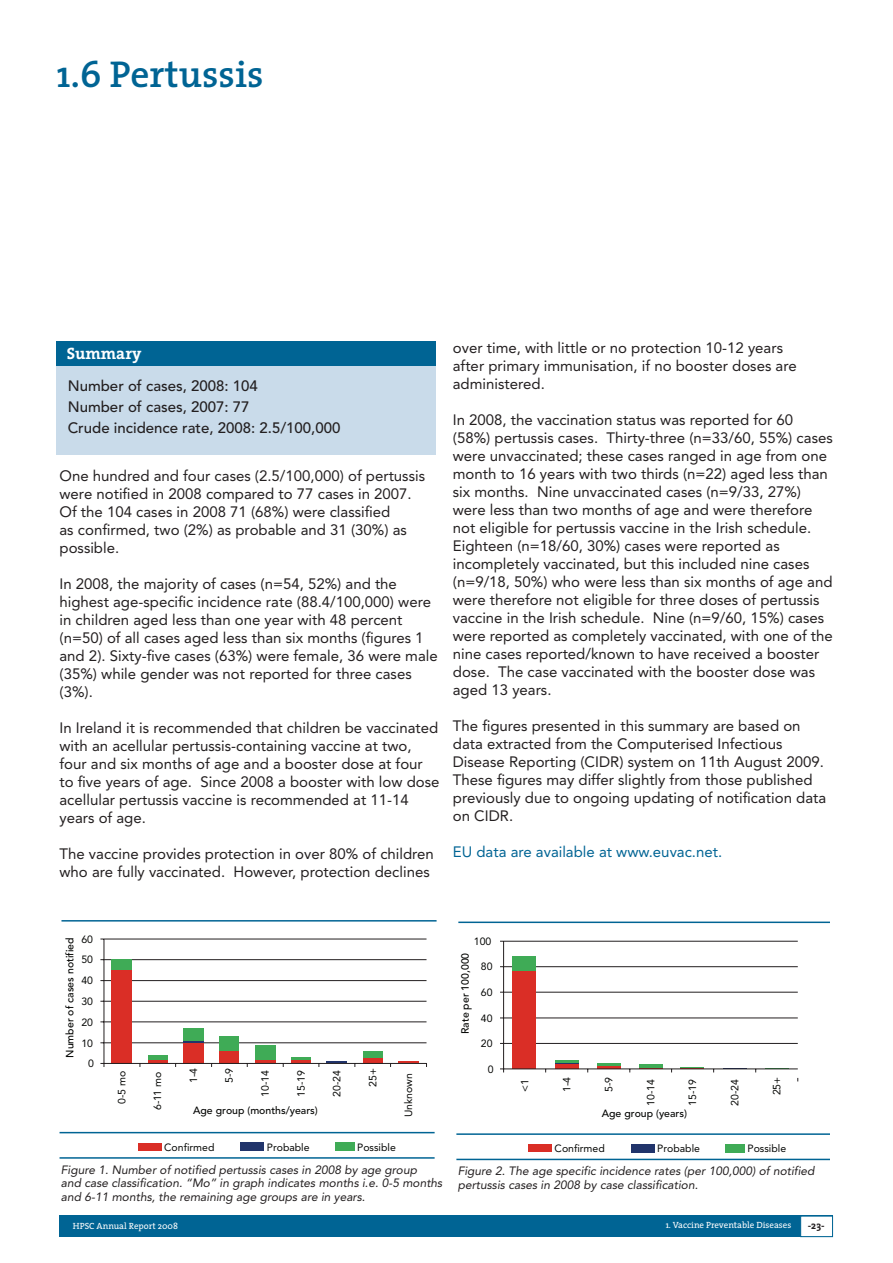
<style>
.page{position:relative;width:893px;height:1263px;background:#fff}
.page>*{position:absolute;margin:0;border:0;box-sizing:border-box;transform-origin:0 0}
.t1{font:600 37.5px "The Serif";color:#006494}
.t2{font:700 16.5px "The Serif";color:#fff}
.t3{font:15px/18px "Avenir";color:#231f20}
.t4{font:500 15px/21px "Avenir";color:#231f20}
.t5{font:15px "Avenir";color:#006494}
.t6{font:italic 12px/13.5px "Avenir";color:#231f20}
.t7{font:10.5px "Avenir";color:#040503}
.t8{font:500 10.5px "Avenir";color:#040503}
.t9{font:700 10.5px "The Serif";color:#231f20}
.t10{font:9px "The Serif";color:#fff}
</style>
<div class="page">
<div style="left:56px;top:366px;width:380px;height:89px;background:#c9dbea"></div>
<div style="left:56px;top:341px;width:380px;height:25px;background:#006494"></div>
<div style="left:138px;top:1143px;width:23px;height:8px;background:#da2e26"></div>
<div style="left:241px;top:1142px;width:23px;height:9px;background:#21346b"></div>
<div style="left:335px;top:1142px;width:19px;height:9px;background:#3fab56"></div>
<hr style="left:60px;top:1132px;width:375px;height:1px;background:#006494">
<hr style="left:61px;top:920px;width:376px;height:1px;background:#006494">
<hr style="left:60px;top:1157px;width:375px;height:2px;background:#006494">
<hr style="left:104px;top:1042px;width:322px;height:1px;background:#231f20">
<hr style="left:104px;top:1021px;width:322px;height:1px;background:#231f20">
<hr style="left:104px;top:1001px;width:322px;height:1px;background:#231f20">
<hr style="left:104px;top:980px;width:322px;height:1px;background:#231f20">
<hr style="left:104px;top:959px;width:322px;height:1px;background:#231f20">
<hr style="left:104px;top:939px;width:322px;height:1px;background:#231f20">
<div style="left:112px;top:970px;width:20px;height:93px;background:#da2e26"></div>
<svg style="left:148px;top:1059px;width:20px;height:4px"></svg>
<div style="left:184px;top:1043px;width:20px;height:20px;background:#da2e26"></div>
<div style="left:220px;top:1051px;width:19px;height:12px;background:#da2e26"></div>
<svg style="left:255px;top:1059px;width:20px;height:4px"></svg>
<svg style="left:291px;top:1059px;width:20px;height:4px"></svg>
<div style="left:363px;top:1057px;width:20px;height:6px;background:#da2e26"></div>
<hr style="left:398px;top:1061px;width:21px;height:2px;background:#da2e26">
<hr style="left:184px;top:1041px;width:20px;height:2px;background:#21346b">
<hr style="left:327px;top:1061px;width:20px;height:2px;background:#21346b">
<div style="left:112px;top:960px;width:20px;height:10px;background:#3fab56"></div>
<hr style="left:148px;top:1055px;width:20px;height:4px;background:#3fab56">
<div style="left:184px;top:1028px;width:20px;height:13px;background:#3fab56"></div>
<div style="left:220px;top:1036px;width:19px;height:15px;background:#3fab56"></div>
<div style="left:255px;top:1045px;width:20px;height:14px;background:#3fab56"></div>
<hr style="left:291px;top:1057px;width:20px;height:2px;background:#3fab56">
<div style="left:363px;top:1051px;width:20px;height:6px;background:#3fab56"></div>
<hr style="left:104px;top:939px;width:1px;height:124px;background:#231f20">
<hr style="left:104px;top:1063px;width:322px;height:1px;background:#231f20">
<div style="left:528px;top:1144px;width:24px;height:8px;background:#da2e26"></div>
<div style="left:631px;top:1144px;width:23px;height:8px;background:#21346b"></div>
<div style="left:725px;top:1144px;width:20px;height:8px;background:#3fab56"></div>
<hr style="left:504px;top:1043px;width:294px;height:1px;background:#231f20">
<hr style="left:504px;top:1017px;width:294px;height:1px;background:#231f20">
<hr style="left:504px;top:992px;width:294px;height:1px;background:#231f20">
<hr style="left:504px;top:966px;width:294px;height:1px;background:#231f20">
<hr style="left:504px;top:941px;width:294px;height:1px;background:#231f20">
<div style="left:513px;top:970px;width:23px;height:99px;background:#da2e26"></div>
<div style="left:555px;top:1063px;width:23px;height:6px;background:#da2e26"></div>
<hr style="left:597px;top:1066px;width:23px;height:3px;background:#da2e26">
<svg style="left:555px;top:1063px;width:23px;height:1px"></svg>
<div style="left:513px;top:956px;width:23px;height:14px;background:#3fab56"></div>
<hr style="left:555px;top:1060px;width:23px;height:3px;background:#3fab56">
<hr style="left:597px;top:1063px;width:23px;height:3px;background:#3fab56">
<hr style="left:639px;top:1065px;width:23px;height:3px;background:#3fab56">
<hr style="left:503px;top:941px;width:1px;height:128px;background:#231f20">
<hr style="left:504px;top:1068px;width:294px;height:1px;background:#231f20">
<hr style="left:456px;top:1133px;width:374px;height:2px;background:#006494">
<hr style="left:458px;top:921px;width:372px;height:2px;background:#006494">
<hr style="left:456px;top:1159px;width:374px;height:1px;background:#006494">
<div style="left:60px;top:1216px;width:773px;height:21px;background:#006494"></div>
<div style="left:800px;top:1216px;width:33px;height:21px;background:#fff;border:1px solid #006494"></div>
<p class="t1" style="left:57px;top:43px;width:208px">1.6 Pertussis</p>
<p class="t2" style="left:67px;top:339px;width:76px">Summary</p>
<p class="t4" style="left:68px;top:375px;width:274px">Number of cases, 2008: 104<br>Number of cases, 2007: 77<br>Crude incidence rate, 2008: 2.5/100,000</p>
<p class="t3" style="left:60px;top:467px;width:367px">One hundred and four cases (2.5/100,000) of pertussis were notified in 2008 compared to 77 cases in 2007.<br>Of the 104 cases in 2008 71 (68%) were classified<br>as confirmed, two (2%) as probable and 31 (30%) as possible.</p>
<p class="t3" style="left:60px;top:575px;width:380px">In 2008, the majority of cases (n=54, 52%) and the highest age-specific incidence rate (88.4/100,000) were in children aged less than one year with 48 percent (n=50) of all cases aged less than six months (figures 1 and 2). Sixty-five cases (63%) were female, 36 were male (35%) while gender was not reported for three cases (3%).</p>
<p class="t3" style="left:60px;top:719px;width:382px">In Ireland it is recommended that children be vaccinated with an acellular pertussis-containing vaccine at two, four and six months of age and a booster dose at four to five years of age. Since 2008 a booster with low dose acellular pertussis vaccine is recommended at 11-14 years of age.</p>
<p class="t3" style="left:60px;top:845px;width:376px">The vaccine provides protection in over 80% of children who are fully vaccinated. However, protection declines</p>
<p class="t3" style="left:453px;top:338px;width:345px">over time, with little or no protection 10-12 years after primary immunisation, if no booster doses are administered.</p>
<p class="t3" style="left:453px;top:410px;width:381px">In 2008, the vaccination status was reported for 60 (58%) pertussis cases. Thirty-three (n=33/60, 55%) cases were unvaccinated; these cases ranged in age from one month to 16 years with two thirds (n=22) aged less than six months. Nine unvaccinated cases (n=9/33, 27%) were less than two months of age and were therefore not eligible for pertussis vaccine in the Irish schedule.<br>Eighteen (n=18/60, 30%) cases were reported as incompletely vaccinated, but this included nine cases (n=9/18, 50%) who were less than six months of age and were therefore not eligible for three doses of pertussis vaccine in the Irish schedule. Nine (n=9/60, 15%) cases were reported as completely vaccinated, with one of the nine cases reported/known to have received a booster dose. The case vaccinated with the booster dose was aged 13 years.</p>
<p class="t3" style="left:453px;top:716px;width:375px">The figures presented in this summary are based on data extracted from the Computerised Infectious Disease Reporting (CIDR) system on 11th August 2009.<br>These figures may differ slightly from those published previously due to ongoing updating of notification data on CIDR.</p>
<p class="t5" style="left:453px;top:843px;width:271px">EU data are available at www.euvac.net.</p>
<p class="t8" style="left:64px;top:1058px;width:122px;rotate:-90deg">Number of cases notified</p>
<p class="t7" style="left:81px;top:933px;width:13px">60</p>
<p class="t7" style="left:81px;top:953px;width:13px">50</p>
<p class="t7" style="left:81px;top:974px;width:13px">40</p>
<p class="t7" style="left:81px;top:995px;width:13px">30</p>
<p class="t7" style="left:81px;top:1016px;width:13px">20</p>
<p class="t7" style="left:81px;top:1037px;width:13px">10</p>
<p class="t7" style="left:474px;top:935px;width:19px">100</p>
<p class="t8" style="left:459px;top:1034px;width:83px;rotate:-90deg">Rate per 100,000</p>
<p class="t7" style="left:481px;top:961px;width:13px">80</p>
<p class="t7" style="left:481px;top:986px;width:13px">60</p>
<p class="t7" style="left:481px;top:1012px;width:13px">40</p>
<p class="t7" style="left:481px;top:1037px;width:13px">20</p>
<p class="t7" style="left:88px;top:1057px;width:7px">0</p>
<p class="t7" style="left:116px;top:1104px;width:35px;rotate:-90deg">0-5 mo</p>
<p class="t7" style="left:152px;top:1110px;width:40px;rotate:-90deg">6-11 mo</p>
<p class="t7" style="left:188px;top:1083px;width:17px;rotate:-90deg">1-4</p>
<p class="t7" style="left:223px;top:1083px;width:17px;rotate:-90deg">5-9</p>
<p class="t7" style="left:259px;top:1097px;width:28px;rotate:-90deg">10-14</p>
<p class="t7" style="left:295px;top:1097px;width:28px;rotate:-90deg">15-19</p>
<p class="t7" style="left:331px;top:1097px;width:28px;rotate:-90deg">20-24</p>
<p class="t7" style="left:367px;top:1087px;width:20px;rotate:-90deg">25+</p>
<p class="t7" style="left:402px;top:1117px;width:46px;rotate:-90deg">Unknown</p>
<p class="t8" style="left:193px;top:1105px;width:126px">Age group (months/years)</p>
<p class="t7" style="left:488px;top:1063px;width:7px">0</p>
<p class="t7" style="left:519px;top:1092px;width:14px;rotate:-90deg">&lt;1</p>
<p class="t7" style="left:561px;top:1092px;width:17px;rotate:-90deg">1-4</p>
<p class="t7" style="left:603px;top:1092px;width:17px;rotate:-90deg">5-9</p>
<p class="t7" style="left:645px;top:1106px;width:28px;rotate:-90deg">10-14</p>
<p class="t7" style="left:687px;top:1106px;width:28px;rotate:-90deg">15-19</p>
<p class="t7" style="left:729px;top:1106px;width:28px;rotate:-90deg">20-24</p>
<p class="t7" style="left:771px;top:1095px;width:20px;rotate:-90deg">25+</p>
<p class="t8" style="left:602px;top:1107px;width:87px">Age group (years)</p>
<p class="t7" style="left:164px;top:1141px;width:52px">Confirmed</p>
<p class="t7" style="left:267px;top:1141px;width:44px">Probable</p>
<p class="t7" style="left:357px;top:1141px;width:40px">Possible</p>
<p class="t6" style="left:61px;top:1163px;width:383px">Figure 1. Number of notified pertussis cases in 2008 by age group<br>and case classification. “Mo” in graph indicates months i.e. 0-5 months and 6-11 months, the remaining age groups are in years.</p>
<p class="t7" style="left:555px;top:1142px;width:52px">Confirmed</p>
<p class="t7" style="left:657px;top:1142px;width:44px">Probable</p>
<p class="t7" style="left:747px;top:1142px;width:40px">Possible</p>
<p class="t6" style="left:458px;top:1164px;width:358px">Figure 2. The age specific incidence rates (per 100,000) of notified pertussis cases in 2008 by case classification.</p>
<p class="t10" style="left:73px;top:1218px;width:107px">HPSC Annual Report 2008</p>
<p class="t10" style="left:666px;top:1218px;width:127px">1. Vaccine Preventable Diseases</p>
<p class="t9" style="left:808px;top:1217px;width:18px">-23-</p>
</div>
